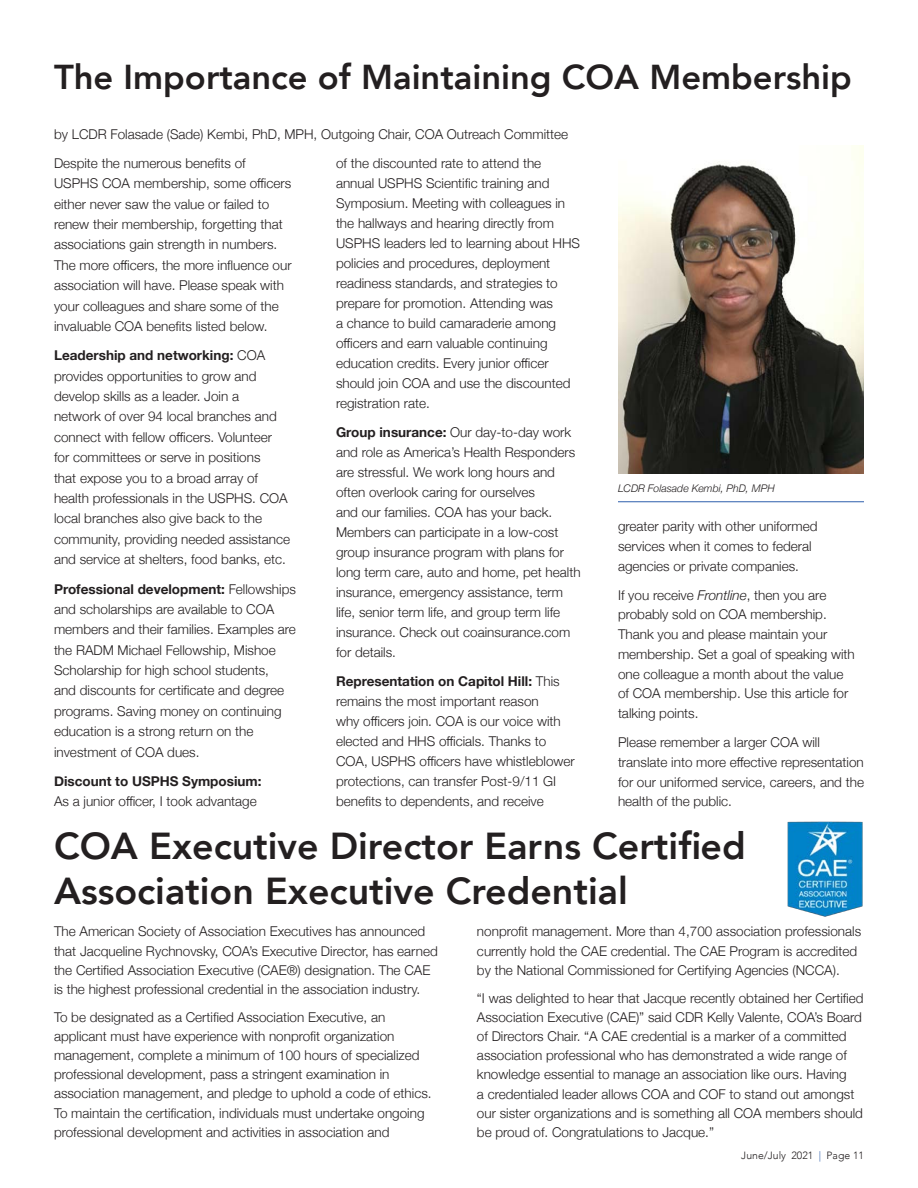
<style>
.page{position:relative;width:918px;height:1188px;background:#fff}
.page>*{position:absolute;margin:0;border:0;box-sizing:border-box;transform-origin:0 0}
.Headline_1{font:800 37.5px/45px "Avenir";color:#231f20}
.Headline_1-2{font:800 34.5px "Avenir";color:#231f20}
.Body{font:300 13.5px/20px "Helvetica Neue";color:#231f20}
.t1{font:italic 300 10.5px "Helvetica Neue";color:#231f20}
.t2{font:300 10.5px "Avenir";color:#231f20}
.s1{font-weight:700}
.s2{font-style:italic}
.s3{color:#2e5fac}
</style>
<div class="page">
<img style="left:618px;top:146px;width:246px;height:328px">
<hr style="left:618px;top:501px;width:246px;height:1px;background:#2e5fac">
<img style="left:787px;top:822px;width:76px;height:95px">
<p class="Headline_1-2" style="left:54px;top:50px;width:799px">The Importance of Maintaining COA Membership</p>
<p class="Body" style="left:54px;top:123px;width:516px">by LCDR Folasade (Sade) Kembi, PhD, MPH, Outgoing Chair, COA Outreach Committee</p>
<p class="Body" style="left:54px;top:152px;width:239px;line-height:20.4px">Despite the numerous benefits of USPHS COA membership, some officers either never saw the value or failed to renew their membership, forgetting that associations gain strength in numbers.<br>The more officers, the more influence our association will have. Please speak with your colleagues and share some of the invaluable COA benefits listed below.</p>
<p class="Body" style="left:54px;top:344px;width:238px;line-height:20.4px"><span class="s1">Leadership and networking:</span> COA provides opportunities to grow and develop skills as a leader. Join a<br>network of over 94 local branches and connect with fellow officers. Volunteer for committees or serve in positions<br>that expose you to a broad array of health professionals in the USPHS. COA local branches also give back to the community, providing needed assistance and service at shelters, food banks, etc.</p>
<p class="Body" style="left:54px;top:578px;width:243px;line-height:20.4px"><span class="s1">Professional development:</span> Fellowships and scholarships are available to COA members and their families. Examples are the RADM Michael Fellowship, Mishoe Scholarship for high school students,<br>and discounts for certificate and degree programs. Saving money on continuing education is a strong return on the investment of COA dues.</p>
<p class="Body" style="left:54px;top:770px;width:209px;line-height:20.4px"><span class="s1">Discount to USPHS Symposium:<br></span>As a junior officer, I took advantage</p>
<p class="Body" style="left:336px;top:152px;width:246px">of the discounted rate to attend the annual USPHS Scientific training and Symposium. Meeting with colleagues in the hallways and hearing directly from USPHS leaders led to learning about HHS policies and procedures, deployment readiness standards, and strategies to prepare for promotion. Attending was<br>a chance to build camaraderie among officers and earn valuable continuing education credits. Every junior officer should join COA and use the discounted registration rate.</p>
<p class="Body" style="left:336px;top:421px;width:246px"><span class="s1">Group insurance:</span> Our day-to-day work and role as America’s Health Responders are stressful. We work long hours and often overlook caring for ourselves<br>and our families. COA has your back.<br>Members can participate in a low-cost group insurance program with plans for long term care, auto and home, pet health insurance, emergency assistance, term life, senior term life, and group term life insurance. Check out coainsurance.com for details.</p>
<p class="Body" style="left:336px;top:671px;width:240px"><span class="s1">Representation on Capitol Hill:</span> This remains the most important reason<br>why officers join. COA is our voice with elected and HHS officials. Thanks to COA, USPHS officers have whistleblower protections, can transfer Post-9/11 GI benefits to dependents, and receive</p>
<p class="t1" style="left:618px;top:480px;width:158px">LCDR Folasade Kembi, PhD, MPH</p>
<p class="Body" style="left:618px;top:516px;width:201px">greater parity with other uniformed services when it comes to federal agencies or private companies.</p>
<p class="Body" style="left:618px;top:584px;width:238px">If you receive <span class="s2">Frontline</span>, then you are probably sold on COA membership.<br>Thank you and please maintain your membership. Set a goal of speaking with one colleague a month about the value of COA membership. Use this article for talking points.</p>
<p class="Body" style="left:618px;top:731px;width:248px">Please remember a larger COA will translate into more effective representation for our uniformed service, careers, and the health of the public.</p>
<p class="Headline_1" style="left:54px;top:824px;width:693px">COA Executive Director Earns Certified<br>Association Executive Credential</p>
<p class="Body" style="left:54px;top:921px;width:385px;line-height:19.2px">The American Society of Association Executives has announced that Jacqueline Rychnovsky, COA’s Executive Director, has earned the Certified Association Executive (CAE®) designation. The CAE is the highest professional credential in the association industry.</p>
<p class="Body" style="left:54px;top:1007px;width:379px;line-height:19.2px">To be designated as a Certified Association Executive, an applicant must have experience with nonprofit organization management, complete a minimum of 100 hours of specialized professional development, pass a stringent examination in association management, and pledge to uphold a code of ethics.<br>To maintain the certification, individuals must undertake ongoing professional development and activities in association and</p>
<p class="Body" style="left:477px;top:921px;width:386px;line-height:19.2px">nonprofit management. More than 4,700 association professionals currently hold the CAE credential. The CAE Program is accredited by the National Commissioned for Certifying Agencies (NCCA).</p>
<p class="Body" style="left:477px;top:987px;width:388px;line-height:19.2px">“I was delighted to hear that Jacque recently obtained her Certified Association Executive (CAE)” said CDR Kelly Valente, COA’s Board of Directors Chair. “A CAE credential is a marker of a committed association professional who has demonstrated a wide range of knowledge essential to manage an association like ours. Having<br>a credentialed leader allows COA and COF to stand out amongst our sister organizations and is something all COA members should be proud of. Congratulations to Jacque.”</p>
<p class="t2" style="left:741px;top:1149px;width:124px">June/July 2021 <span class="s3">|</span> Page 11</p>
</div>
